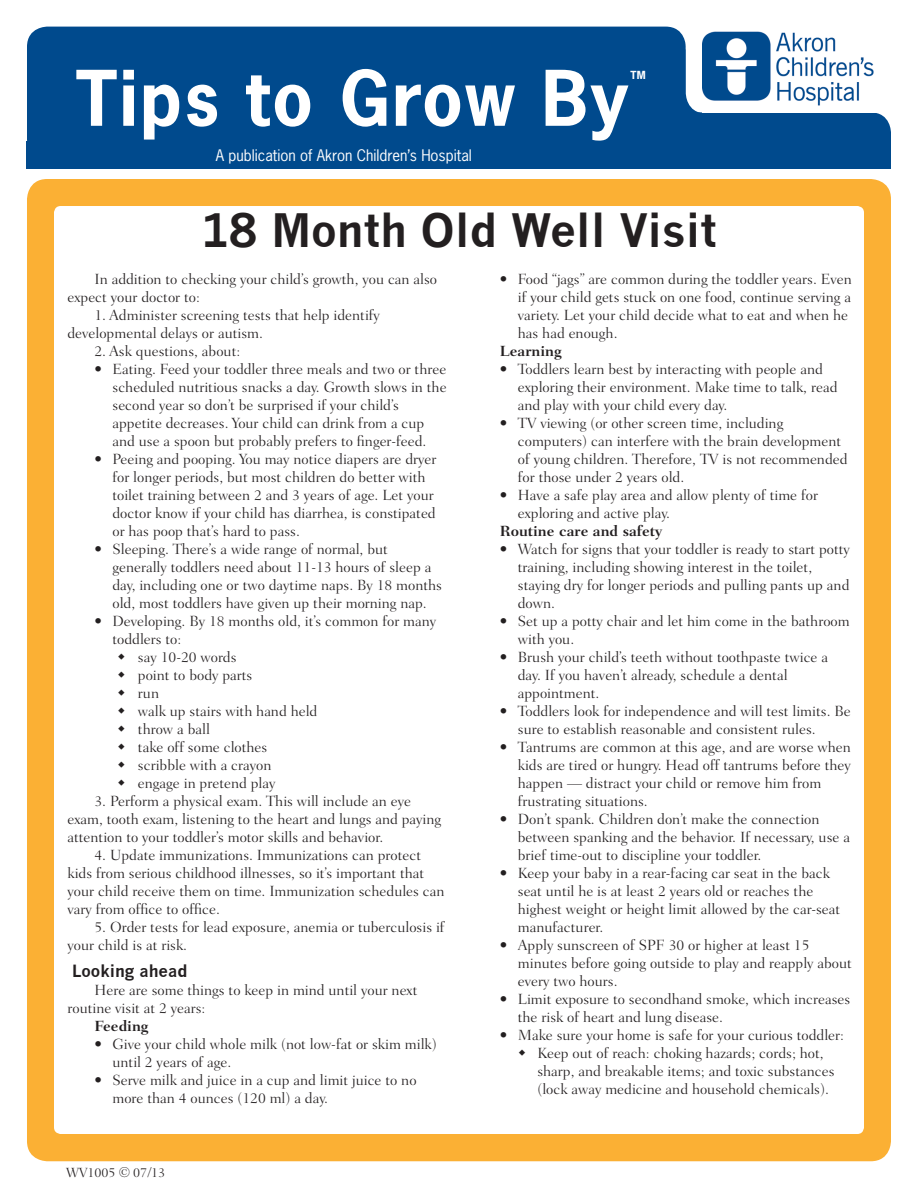
<style>
.page{position:relative;width:918px;height:1188px;background:#fff}
.page>*{position:absolute;margin:0;border:0;box-sizing:border-box;transform-origin:0 0}
.t1{font:700 72px "News Gothic Std";letter-spacing:.03em;color:#fff}
.Headline{font:700 45px "News Gothic";color:#231f20}
.Hanging_indent{font:700 16.5px "News Gothic";color:#231f20}
.Bulleted_text{font:300 15px/18px "Fairfield LT Std";color:#231f20}
.Body_text{font:300 15px/18px "Fairfield LT Std";color:#231f20}
.t2{font:15px "News Gothic Std";color:#fff}
.Body_text-2{font:700 15px "Fairfield LT Std";color:#231f20}
.Tagline{font:300 13.5px "Fairfield LT Std";color:#231f20}
.t3{font:700 10.5px "News Gothic Std";color:#fff}
</style>
<div class="page">
<div style="left:27px;top:179px;width:864px;height:982px;background:#fbb034;border-radius:20px"></div>
<div style="left:54px;top:206px;width:810px;height:928px;background:#fff;border-radius:7px"></div>
<div style="left:27px;top:27px;width:659px;height:133px;background:#004a8d;border-radius:20px"></div>
<div style="left:565px;top:49px;width:310px;height:111px;background:#004a8d;border-radius:20px"></div>
<div style="left:27px;top:142px;width:864px;height:27px;background:#004a8d"></div>
<div style="left:686px;top:27px;width:209px;height:86px;background:#fff;border-radius:20px"></div>
<div style="left:584px;top:112px;width:307px;height:57px;background:#004a8d;border-radius:20px"></div>
<img style="left:702px;top:31px;width:172px;height:75px">
<p class="t1" style="left:76px;top:51px;width:554px">Tips to Grow By</p>
<p class="t3" style="left:631px;top:68px;width:17px">TM</p>
<p class="t2" style="left:216px;top:145px;width:258px">A publication of Akron Children’s Hospital</p>
<p class="Headline" style="left:201px;top:203px;width:517px">18 Month Old Well Visit</p>
<p class="Body_text" style="left:68px;top:270px;width:371px;text-indent:27px">In addition to checking your child’s growth, you can also expect your doctor to:</p>
<p class="Body_text" style="left:68px;top:306px;width:314px;text-indent:27px">1. Administer screening tests that help identify developmental delays or autism.</p>
<p class="Body_text" style="left:94px;top:342px;width:147px">2. Ask questions, about:</p>
<p class="Bulleted_text" style="left:112px;top:360px;width:336px;text-indent:-18px">• Eating. Feed your toddler three meals and two or three scheduled nutritious snacks a day. Growth slows in the second year so don’t be surprised if your child’s appetite decreases. Your child can drink from a cup and use a spoon but probably prefers to finger-feed.</p>
<p class="Bulleted_text" style="left:112px;top:450px;width:326px;text-indent:-18px">• Peeing and pooping. You may notice diapers are dryer for longer periods, but most children do better with toilet training between 2 and 3 years of age. Let your doctor know if your child has diarrhea, is constipated or has poop that’s hard to pass.</p>
<p class="Bulleted_text" style="left:112px;top:540px;width:331px;text-indent:-18px">• Sleeping. There’s a wide range of normal, but generally toddlers need about 11-13 hours of sleep a day, including one or two daytime naps. By 18 months old, most toddlers have given up their morning nap.</p>
<p class="Bulleted_text" style="left:112px;top:612px;width:325px;text-indent:-18px">• Developing. By 18 months old, it’s common for many toddlers to:</p>
<p class="Body_text" style="left:138px;top:648px;width:100px">say 10-20 words</p>
<p class="Body_text" style="left:138px;top:666px;width:116px">point to body parts</p>
<p class="Body_text" style="left:138px;top:684px;width:23px">run</p>
<p class="Body_text" style="left:138px;top:702px;width:181px">walk up stairs with hand held</p>
<p class="Body_text" style="left:138px;top:720px;width:73px">throw a ball</p>
<p class="Body_text" style="left:138px;top:738px;width:131px">take off some clothes</p>
<p class="Body_text" style="left:138px;top:756px;width:135px">scribble with a crayon</p>
<p class="Body_text" style="left:138px;top:774px;width:139px">engage in pretend play</p>
<p class="Body_text" style="left:68px;top:792px;width:375px;text-indent:27px">3. Perform a physical exam. This will include an eye exam, tooth exam, listening to the heart and lungs and paying attention to your toddler’s motor skills and behavior.</p>
<p class="Body_text" style="left:68px;top:846px;width:379px;text-indent:27px">4. Update immunizations. Immunizations can protect kids from serious childhood illnesses, so it’s important that your child receive them on time. Immunization schedules can vary from office to office.</p>
<p class="Body_text" style="left:68px;top:918px;width:379px;text-indent:27px">5. Order tests for lead exposure, anemia or tuberculosis if your child is at risk.</p>
<p class="Hanging_indent" style="left:72px;top:961px;width:117px">Looking ahead</p>
<p class="Body_text" style="left:68px;top:981px;width:351px;text-indent:27px">Here are some things to keep in mind until your next routine visit at 2 years:</p>
<p class="Body_text-2" style="left:94px;top:1017px;width:55px">Feeding</p>
<p class="Bulleted_text" style="left:112px;top:1035px;width:326px;text-indent:-18px">• Give your child whole milk (not low-fat or skim milk) until 2 years of age.</p>
<p class="Bulleted_text" style="left:112px;top:1071px;width:306px;text-indent:-18px">• Serve milk and juice in a cup and limit juice to no more than 4 ounces (120 ml) a day.</p>
<p class="Bulleted_text" style="left:518px;top:270px;width:336px;text-indent:-18px">• Food “jags” are common during the toddler years. Even if your child gets stuck on one food, continue serving a variety. Let your child decide what to eat and when he has had enough.</p>
<p class="Body_text-2" style="left:500px;top:342px;width:63px">Learning</p>
<p class="Bulleted_text" style="left:518px;top:360px;width:321px;text-indent:-18px">• Toddlers learn best by interacting with people and exploring their environment. Make time to talk, read and play with your child every day.</p>
<p class="Bulleted_text" style="left:518px;top:414px;width:331px;text-indent:-18px">• TV viewing (or other screen time, including computers) can interfere with the brain development of young children. Therefore, TV is not recommended for those under 2 years old.</p>
<p class="Bulleted_text" style="left:518px;top:486px;width:302px;text-indent:-18px">• Have a safe play area and allow plenty of time for exploring and active play.</p>
<p class="Body_text-2" style="left:500px;top:522px;width:164px">Routine care and safety</p>
<p class="Bulleted_text" style="left:518px;top:540px;width:334px;text-indent:-18px">• Watch for signs that your toddler is ready to start potty training, including showing interest in the toilet, staying dry for longer periods and pulling pants up and down.</p>
<p class="Bulleted_text" style="left:518px;top:612px;width:333px;text-indent:-18px">• Set up a potty chair and let him come in the bathroom with you.</p>
<p class="Bulleted_text" style="left:518px;top:648px;width:312px;text-indent:-18px">• Brush your child’s teeth without toothpaste twice a day. If you haven’t already, schedule a dental appointment.</p>
<p class="Bulleted_text" style="left:518px;top:702px;width:335px;text-indent:-18px">• Toddlers look for independence and will test limits. Be sure to establish reasonable and consistent rules.</p>
<p class="Bulleted_text" style="left:518px;top:738px;width:335px;text-indent:-18px">• Tantrums are common at this age, and are worse when kids are tired or hungry. Head off tantrums before they happen — distract your child or remove him from frustrating situations.</p>
<p class="Bulleted_text" style="left:518px;top:810px;width:334px;text-indent:-18px">• Don’t spank. Children don’t make the connection between spanking and the behavior. If necessary, use a brief time-out to discipline your toddler.</p>
<p class="Bulleted_text" style="left:518px;top:864px;width:324px;text-indent:-18px">• Keep your baby in a rear-facing car seat in the back seat until he is at least 2 years old or reaches the highest weight or height limit allowed by the car-seat manufacturer.</p>
<p class="Bulleted_text" style="left:518px;top:936px;width:336px;text-indent:-18px">• Apply sunscreen of SPF 30 or higher at least 15 minutes before going outside to play and reapply about every two hours.</p>
<p class="Bulleted_text" style="left:518px;top:990px;width:334px;text-indent:-18px">• Limit exposure to secondhand smoke, which increases the risk of heart and lung disease.</p>
<p class="Bulleted_text" style="left:500px;top:1026px;width:346px">• Make sure your home is safe for your curious toddler:</p>
<p class="Bulleted_text" style="left:537px;top:1044px;width:299px">Keep out of reach: choking hazards; cords; hot, sharp, and breakable items; and toxic substances (lock away medicine and household chemicals).</p>
<p class="Tagline" style="left:66px;top:1165px;width:101px">WV1005 © 07/13</p>
</div>
